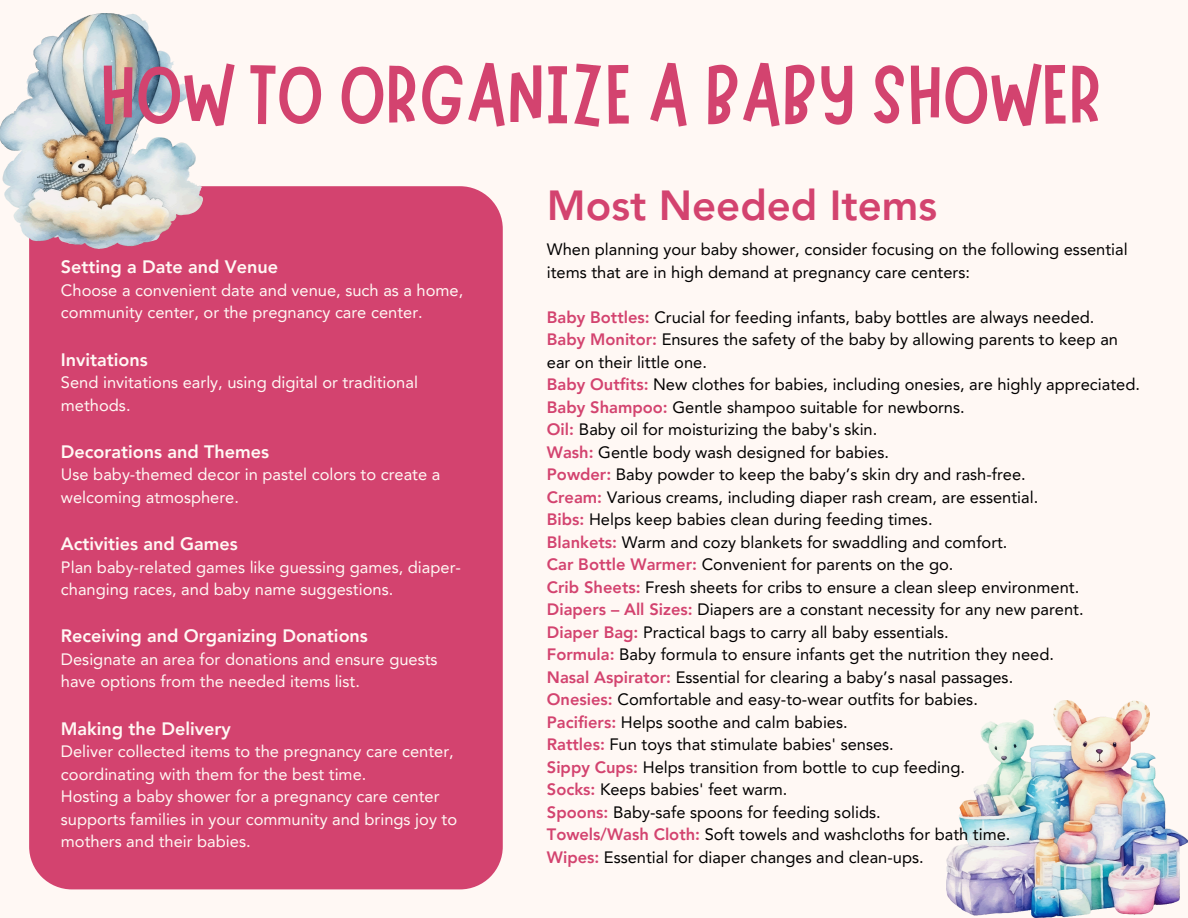
<style>
.page{position:relative;width:1188px;height:918px;background:#fff8f4}
.page>*{position:absolute;margin:0;border:0;box-sizing:border-box;transform-origin:0 0}
.t1{font:84.3px "Marykate";color:#d3436f}
.t2{font:800 42px "Avenir LT Pro";color:#d3436f}
.t3{font:800 18px "Avenir LT Pro";color:#fff8f4}
.t4{font:16.5px/22.5px "Avenir LT Pro";color:#000}
.t5{font:16.5px/22.5px "Avenir LT Pro";color:#fff8f4}
.s1{font-weight:800;color:#d3436f}
</style>
<div class="page">
<div style="left:29px;top:186px;width:474px;height:703px;background:#d3436f"></div>
<img style="left:946px;top:701px;width:242px;height:217px">
<img style="left:0;top:14px;width:202px;height:235px">
<p class="t1" style="left:100px;top:40px;width:1003px">HOW TO ORGANIZE A BABY SHOWER</p>
<p class="t3" style="left:61px;top:260px;width:219px">Setting a Date and Venue</p>
<p class="t5" style="left:61px;top:280px;width:404px">Choose a convenient date and venue, such as a home, community center, or the pregnancy care center.</p>
<p class="t3" style="left:61px;top:352px;width:89px">Invitations</p>
<p class="t5" style="left:61px;top:373px;width:359px">Send invitations early, using digital or traditional methods.</p>
<p class="t3" style="left:61px;top:444px;width:210px">Decorations and Themes</p>
<p class="t5" style="left:61px;top:465px;width:381px">Use baby-themed decor in pastel colors to create a welcoming atmosphere.</p>
<p class="t3" style="left:61px;top:537px;width:179px">Activities and Games</p>
<p class="t5" style="left:61px;top:557px;width:402px">Plan baby-related games like guessing games, diaper&shy;changing races, and baby name suggestions.</p>
<p class="t3" style="left:61px;top:629px;width:309px">Receiving and Organizing Donations</p>
<p class="t5" style="left:61px;top:649px;width:378px">Designate an area for donations and ensure guests have options from the needed items list.</p>
<p class="t3" style="left:61px;top:721px;width:172px">Making the Delivery</p>
<p class="t5" style="left:61px;top:742px;width:394px">Deliver collected items to the pregnancy care center, coordinating with them for the best time.</p>
<p class="t5" style="left:61px;top:787px;width:398px">Hosting a baby shower for a pregnancy care center supports families in your community and brings joy to mothers and their babies.</p>
<p class="t2" style="left:547px;top:189px;width:392px">Most Needed Items</p>
<h1 class="t4" style="left:547px;top:240px;width:582px">When planning your baby shower, consider focusing on the following essential items that are in high demand at pregnancy care centers:</h1>
<p class="t4" style="left:547px;top:307px;width:549px"><span class="s1">Baby Bottles:</span> Crucial for feeding infants, baby bottles are always needed.</p>
<p class="t4" style="left:547px;top:330px;width:573px"><span class="s1">Baby Monitor:</span> Ensures the safety of the baby by allowing parents to keep an ear on their little one.</p>
<p class="t4" style="left:547px;top:375px;width:595px"><span class="s1">Baby Outfits:</span> New clothes for babies, including onesies, are highly appreciated.</p>
<p class="t4" style="left:547px;top:397px;width:419px"><span class="s1">Baby Shampoo:</span> Gentle shampoo suitable for newborns.</p>
<p class="t4" style="left:547px;top:420px;width:332px"><span class="s1">Oil:</span> Baby oil for moisturizing the baby's skin.</p>
<p class="t4" style="left:547px;top:442px;width:344px"><span class="s1">Wash:</span> Gentle body wash designed for babies.</p>
<p class="t4" style="left:547px;top:465px;width:480px"><span class="s1">Powder:</span> Baby powder to keep the baby’s skin dry and rash-free.</p>
<p class="t4" style="left:547px;top:487px;width:493px"><span class="s1">Cream:</span> Various creams, including diaper rash cream, are essential.</p>
<p class="t4" style="left:547px;top:510px;width:387px"><span class="s1">Bibs:</span> Helps keep babies clean during feeding times.</p>
<p class="t4" style="left:547px;top:532px;width:462px"><span class="s1">Blankets:</span> Warm and cozy blankets for swaddling and comfort.</p>
<p class="t4" style="left:547px;top:555px;width:408px"><span class="s1">Car Bottle Warmer:</span> Convenient for parents on the go.</p>
<p class="t4" style="left:547px;top:577px;width:534px"><span class="s1">Crib Sheets:</span> Fresh sheets for cribs to ensure a clean sleep environment.</p>
<p class="t4" style="left:547px;top:600px;width:538px"><span class="s1">Diapers – All Sizes:</span> Diapers are a constant necessity for any new parent.</p>
<p class="t4" style="left:547px;top:622px;width:403px"><span class="s1">Diaper Bag:</span> Practical bags to carry all baby essentials.</p>
<p class="t4" style="left:547px;top:645px;width:509px"><span class="s1">Formula:</span> Baby formula to ensure infants get the nutrition they need.</p>
<p class="t4" style="left:547px;top:667px;width:468px"><span class="s1">Nasal Aspirator:</span> Essential for clearing a baby’s nasal passages.</p>
<p class="t4" style="left:547px;top:690px;width:433px"><span class="s1">Onesies:</span> Comfortable and easy-to-wear outfits for babies.</p>
<p class="t4" style="left:547px;top:712px;width:302px"><span class="s1">Pacifiers:</span> Helps soothe and calm babies.</p>
<p class="t4" style="left:547px;top:735px;width:349px"><span class="s1">Rattles:</span> Fun toys that stimulate babies' senses.</p>
<p class="t4" style="left:547px;top:757px;width:420px"><span class="s1">Sippy Cups:</span> Helps transition from bottle to cup feeding.</p>
<p class="t4" style="left:547px;top:780px;width:242px"><span class="s1">Socks:</span> Keeps babies' feet warm.</p>
<p class="t4" style="left:547px;top:802px;width:335px"><span class="s1">Spoons:</span> Baby-safe spoons for feeding solids.</p>
<p class="t4" style="left:547px;top:825px;width:465px"><span class="s1">Towels/Wash Cloth:</span> Soft towels and washcloths for bath time.</p>
<p class="t4" style="left:547px;top:847px;width:378px"><span class="s1">Wipes:</span> Essential for diaper changes and clean-ups.</p>
</div>
